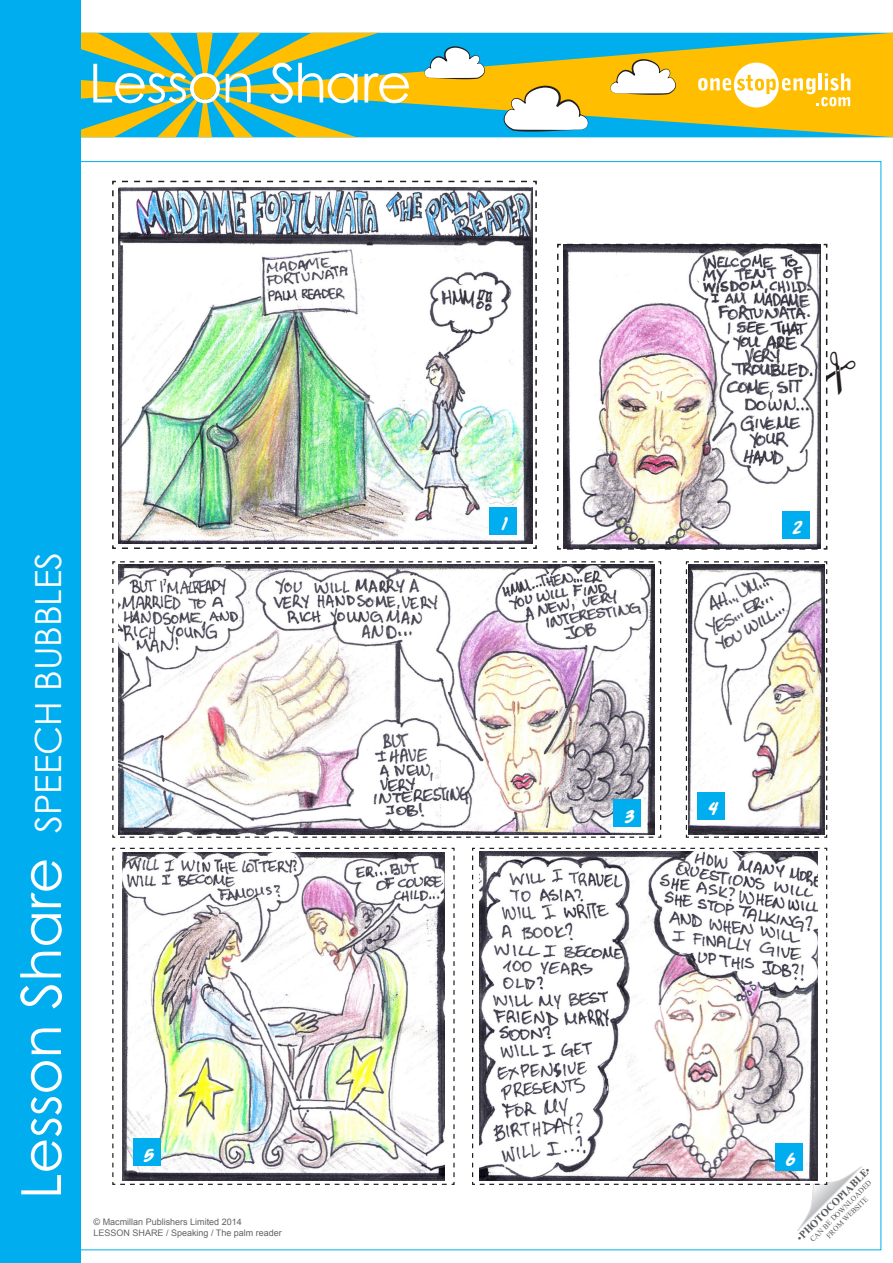
<style>
.page{position:relative;width:893px;height:1263px;background:#fff}
.page>*{position:absolute;margin:0;border:0;box-sizing:border-box;transform-origin:0 0}
.copy{font:36px "Century Gothic";color:#fff}
.t1{font:italic 700 19.5px "Action Man";color:#fff}
.t2{font:700 10.5px "Times New Roman";color:#57585a}
.t3{font:9px/10.8px "Arial";color:#636366}
.t4{font:7.5px/9px "Times New Roman";color:#57585a;text-align:center}
.s1{font-size:55.35px}
.s2{font-weight:400}
</style>
<div class="page">
<svg style="left:417px;top:33px;width:476px;height:104px;background:#96b761"></svg>
<svg style="left:81px;top:33px;width:336px;height:104px;background:#6fb99a"></svg>
<svg style="left:424px;top:45px;width:63px;height:35px"></svg>
<svg style="left:501px;top:84px;width:87px;height:48px"></svg>
<svg style="left:698px;top:63px;width:152px;height:44px"></svg>
<div style="left:0;top:0;width:81px;height:1263px;background:#00aeef"></div>
<svg style="left:610px;top:58px;width:68px;height:37px"></svg>
<img style="left:112px;top:180px;width:425px;height:369px">
<img style="left:557px;top:243px;width:271px;height:307px">
<svg style="left:685px;top:561px;width:143px;height:277px"></svg>
<svg style="left:797px;top:1166px;width:65px;height:65px"></svg>
<svg style="left:472px;top:847px;width:356px;height:338px"></svg>
<img style="left:112px;top:847px;width:343px;height:338px">
<img style="left:112px;top:561px;width:550px;height:277px">
<div style="left:489px;top:507px;width:27px;height:27px;background:#00aeef"></div>
<div style="left:614px;top:799px;width:27px;height:28px;background:#00aeef"></div>
<div style="left:133px;top:1138px;width:28px;height:28px;background:#00aeef"></div>
<div style="left:775px;top:1143px;width:28px;height:27px;background:#00aeef"></div>
<div style="left:697px;top:792px;width:28px;height:28px;background:#00aeef"></div>
<div style="left:782px;top:511px;width:27px;height:28px;background:#00aeef"></div>
<svg style="left:826px;top:251px;width:2px;height:289px"></svg>
<p class="copy" style="left:26px;top:1199px;width:649px;rotate:-90deg"><span class="s1">Lesson Share</span> SPEECH BUBBLES</p>
<p class="t1" style="left:500px;top:511px;width:7px">1</p>
<p class="t1" style="left:790px;top:515px;width:12px">2</p>
<p class="t1" style="left:622px;top:803px;width:12px">3</p>
<p class="t1" style="left:706px;top:796px;width:11px">4</p>
<p class="t1" style="left:142px;top:1142px;width:12px">5</p>
<p class="t1" style="left:784px;top:1147px;width:11px">6</p>
<p class="t2" style="left:793px;top:1234px;width:101px;rotate:-45deg"><span class="s2">•</span>PHOTOCOPIABLE<span class="s2">•</span></p>
<p class="t4" style="left:808px;top:1237px;width:85px;rotate:-45deg">CAN BE DOWNLOADED<br>FROM WEBSITE</p>
<p class="t3" style="left:94px;top:1217px;width:190px">© Macmillan Publishers Limited 2014<br>LESSON SHARE / Speaking / The palm reader</p>
</div>
